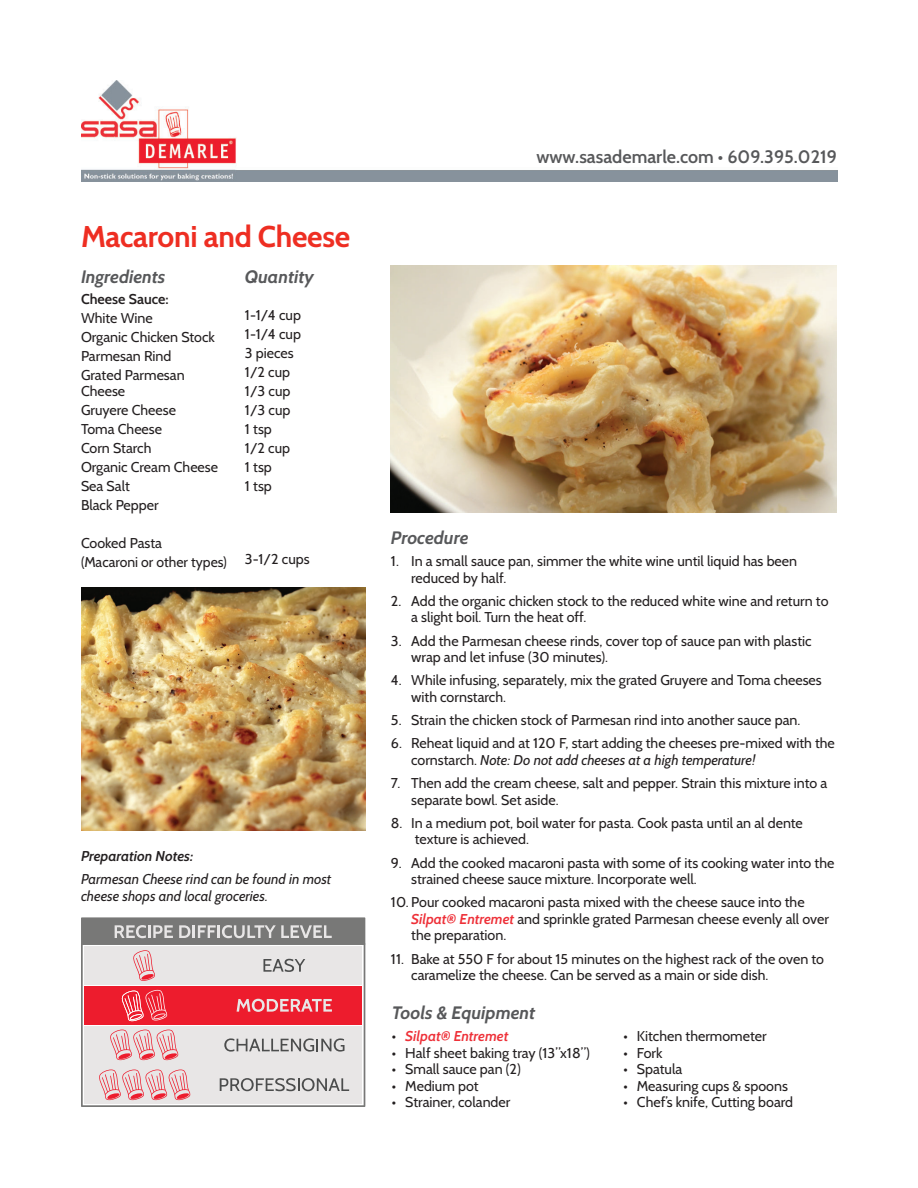
<style>
.page{position:relative;width:918px;height:1188px;background:#fff}
.page>*{position:absolute;margin:0;border:0;box-sizing:border-box;transform-origin:0 0}
.E-title{font:700 30px "Cabin";letter-spacing:-.01em;color:#ee2e22}
.E-bold_subhead{font:italic 700 18px "Cabin";color:#57585a}
.t1{font:600 18px "Cabin";color:#57585a}
.E-ingredients{font:14.25px/16.5px "Cabin";color:#231f20}
.tip{font:italic 14.25px/16.5px "Cabin";color:#231f20}
.tip-2{font:italic 600 14.25px "Cabin";color:#231f20}
.t2{font:italic 600 14.25px "Cabin";color:#ee3038}
.E-ingredients-2{font:600 14.25px "Cabin";color:#231f20}
.s1{font-style:italic}
.s2{font-weight:600;font-style:italic;color:#ee3038}
.s3{font-weight:400;font-style:normal;color:#231f20}
</style>
<div class="page">
<img style="left:81px;top:81px;width:756px;height:101px">
<img style="left:391px;top:266px;width:446px;height:247px">
<img style="left:82px;top:587px;width:283px;height:243px">
<svg style="left:81px;top:981px;width:284px;height:126px;background:#e2a0a5"></svg>
<svg style="left:81px;top:917px;width:284px;height:64px;background:#bcb9b9"></svg>
<p class="E-title" style="left:81px;top:218px;width:271px">Macaroni and Cheese</p>
<p class="E-bold_subhead" style="left:81px;top:266px;width:86px">Ingredients</p>
<p class="E-ingredients-2" style="left:81px;top:291px;width:89px">Cheese Sauce:</p>
<p class="E-ingredients" style="left:81px;top:310px;width:73px">White Wine</p>
<p class="E-ingredients" style="left:81px;top:329px;width:136px">Organic Chicken Stock</p>
<p class="E-ingredients" style="left:81px;top:348px;width:92px">Parmesan Rind</p>
<p class="E-ingredients" style="left:81px;top:367px;width:105px;line-height:15.8px">Grated Parmesan<br>Cheese</p>
<p class="E-ingredients" style="left:81px;top:402px;width:97px">Gruyere Cheese</p>
<p class="E-ingredients" style="left:81px;top:421px;width:83px">Toma Cheese</p>
<p class="E-ingredients" style="left:81px;top:440px;width:72px">Corn Starch</p>
<p class="E-ingredients" style="left:81px;top:459px;width:139px">Organic Cream Cheese</p>
<p class="E-ingredients" style="left:81px;top:478px;width:50px">Sea Salt</p>
<p class="E-ingredients" style="left:81px;top:497px;width:79px">Black Pepper</p>
<p class="E-ingredients" style="left:81px;top:535px;width:83px">Cooked Pasta</p>
<p class="E-ingredients" style="left:81px;top:554px;width:147px">(Macaroni or other types)</p>
<p class="E-bold_subhead" style="left:245px;top:266px;width:70px">Quantity</p>
<p class="E-ingredients" style="left:245px;top:307px;width:58px">1-1/4 cup</p>
<p class="E-ingredients" style="left:245px;top:326px;width:58px">1-1/4 cup</p>
<p class="E-ingredients" style="left:245px;top:345px;width:50px">3 pieces</p>
<p class="E-ingredients" style="left:245px;top:364px;width:47px">1/2 cup</p>
<p class="E-ingredients" style="left:245px;top:383px;width:47px">1/3 cup</p>
<p class="E-ingredients" style="left:245px;top:402px;width:47px">1/3 cup</p>
<p class="E-ingredients" style="left:245px;top:421px;width:28px">1 tsp</p>
<p class="E-ingredients" style="left:245px;top:440px;width:47px">1/2 cup</p>
<p class="E-ingredients" style="left:245px;top:459px;width:28px">1 tsp</p>
<p class="E-ingredients" style="left:245px;top:478px;width:28px">1 tsp</p>
<p class="E-ingredients" style="left:245px;top:551px;width:66px">3-1/2 cups</p>
<p class="tip-2" style="left:81px;top:847px;width:114px">Preparation Notes:</p>
<p class="tip" style="left:81px;top:871px;width:252px">Parmesan Cheese rind can be found in most cheese shops and local groceries.</p>
<p class="t1" style="left:537px;top:146px;width:302px">www.sasademarle.com • 609.395.0219</p>
<p class="E-bold_subhead" style="left:391px;top:527px;width:79px">Procedure</p>
<p class="E-ingredients" style="left:411px;top:553px;width:387px;text-indent:-20px">1. In a small sauce pan, simmer the white wine until liquid has been reduced by half.</p>
<p class="E-ingredients" style="left:411px;top:592px;width:419px;text-indent:-20px">2. Add the organic chicken stock to the reduced white wine and return to a slight boil. Turn the heat off.</p>
<p class="E-ingredients" style="left:411px;top:632px;width:402px;text-indent:-20px">3. Add the Parmesan cheese rinds, cover top of sauce pan with plastic wrap and let infuse (30 minutes).</p>
<p class="E-ingredients" style="left:411px;top:672px;width:412px;text-indent:-20px">4. While infusing, separately, mix the grated Gruyere and Toma cheeses with cornstarch.</p>
<p class="E-ingredients" style="left:391px;top:712px;width:411px">5. Strain the chicken stock of Parmesan rind into another sauce pan.</p>
<p class="E-ingredients" style="left:411px;top:735px;width:425px;text-indent:-20px">6. Reheat liquid and at 120 F, start adding the cheeses pre-mixed with the cornstarch. <span class="s1">Note: Do not add cheeses at a high temperature!</span></p>
<p class="E-ingredients" style="left:411px;top:775px;width:418px;text-indent:-20px">7. Then add the cream cheese, salt and pepper. Strain this mixture into a separate bowl. Set aside.</p>
<p class="E-ingredients" style="left:415px;top:814px;width:390px;text-indent:-24px">8. In a medium pot, boil water for pasta. Cook pasta until an al dente texture is achieved.</p>
<p class="E-ingredients" style="left:411px;top:854px;width:425px;text-indent:-20px">9. Add the cooked macaroni pasta with some of its cooking water into the strained cheese sauce mixture. Incorporate well.</p>
<p class="E-ingredients" style="left:411px;top:894px;width:419px;text-indent:-20px">10. Pour cooked macaroni pasta mixed with the cheese sauce into the<br><span class="s2">Silpat® Entremet</span> and sprinkle grated Parmesan cheese evenly all over the preparation.</p>
<p class="E-ingredients" style="left:411px;top:950px;width:414px;text-indent:-20px">11. Bake at 550 F for about 15 minutes on the highest rack of the oven to caramelize the cheese. Can be served as a main or side dish.</p>
<p class="E-bold_subhead" style="left:392px;top:1002px;width:145px">Tools &amp; Equipment</p>
<p class="t2" style="left:392px;top:1027px;width:118px"><span class="s3">•</span> Silpat® Entremet</p>
<p class="E-ingredients" style="left:392px;top:1044px;width:199px">• Half sheet baking tray (13”x18”)</p>
<p class="E-ingredients" style="left:392px;top:1061px;width:130px">• Small sauce pan (2)</p>
<p class="E-ingredients" style="left:392px;top:1077px;width:88px">• Medium pot</p>
<p class="E-ingredients" style="left:392px;top:1094px;width:120px">• Strainer, colander</p>
<p class="E-ingredients" style="left:623px;top:1028px;width:145px">• Kitchen thermometer</p>
<p class="E-ingredients" style="left:623px;top:1044px;width:41px">• Fork</p>
<p class="E-ingredients" style="left:623px;top:1061px;width:60px">• Spatula</p>
<p class="E-ingredients" style="left:623px;top:1077px;width:166px">• Measuring cups &amp; spoons</p>
<p class="E-ingredients" style="left:623px;top:1094px;width:171px">• Chef’s knife, Cutting board</p>
</div>
